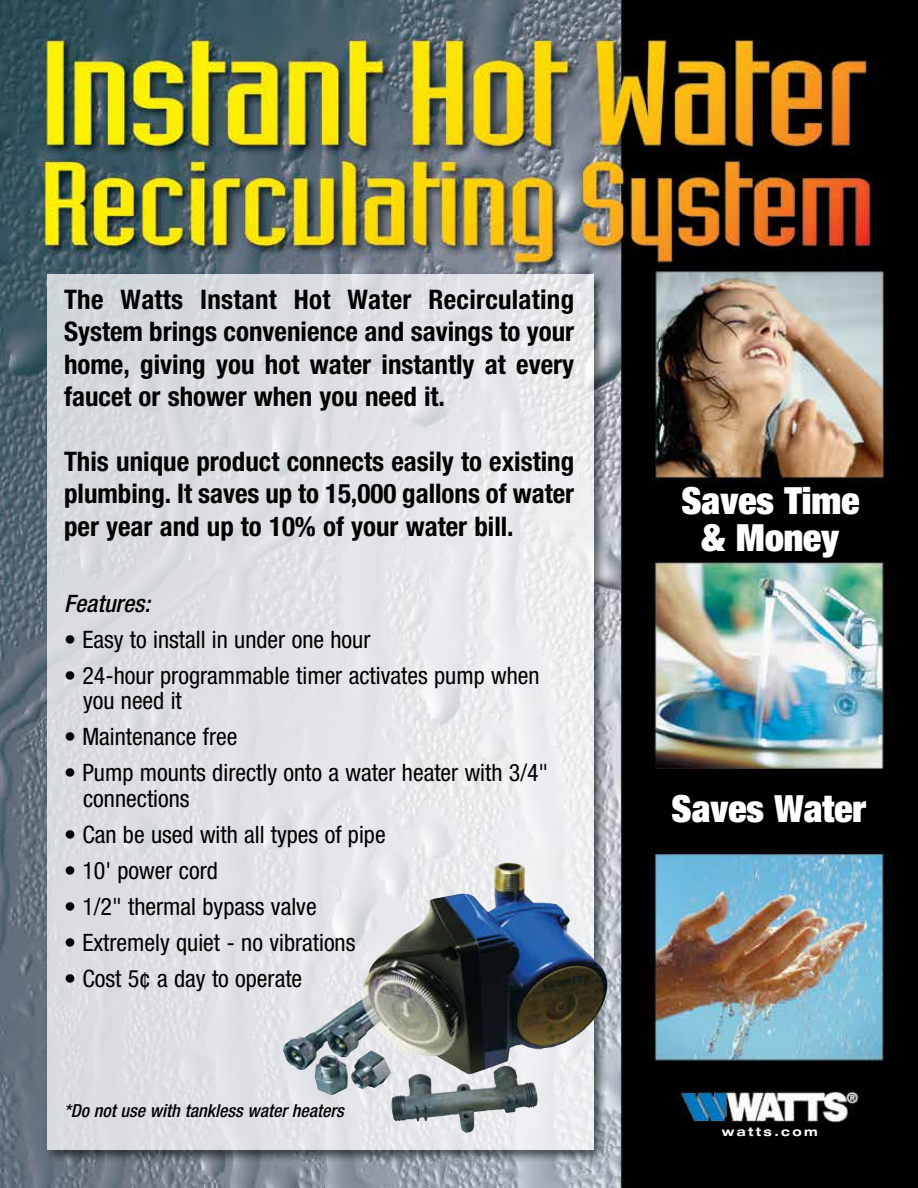
<style>
.page{position:relative;width:918px;height:1188px;background:#fff}
.page>*{position:absolute;margin:0;border:0;box-sizing:border-box;transform-origin:0 0}
.t1{font:900 condensed 37.5px/37.5px "Helvetica Neue LT Std";color:#fff;text-align:center}
.t2{font:700 condensed 27px/32.4px "Helvetica Neue LT Std";color:#000;text-align:justify}
.t3{font:condensed 24px/25.5px "Helvetica Neue LT Std";color:#000}
.t4{font:italic 500 condensed 24px "Helvetica Neue LT Std";color:#000}
.t5{font:italic 500 condensed 18px "Helvetica Neue LT Std";color:#000}
.t6{font:700 expanded 12px "Helvetica Neue LT Std";letter-spacing:.2em;color:#fff}
</style>
<div class="page">
<img style="left:0;top:0;width:918px;height:1188px">
<div style="left:44px;top:271px;width:564px;height:892px;background:#000;opacity:.75"></div>
<svg style="left:47px;top:274px;width:547px;height:876px;background:#dee0e3"></svg>
<img style="left:283px;top:863px;width:325px;height:212px">
<p class="t2" style="left:64px;top:283px;width:512px">The Watts Instant Hot Water Recirculating System brings convenience and savings to your home, giving you hot water instantly at every faucet or shower when you need it.</p>
<p class="t2" style="left:64px;top:445px;width:512px">This unique product connects easily to existing plumbing. It saves up to 15,000 gallons of water per year and up to 10% of your water bill.</p>
<p class="t4" style="left:64px;top:589px;width:88px">Features:</p>
<p class="t3" style="left:64px;top:627px;width:308px">• Easy to install in under one hour</p>
<p class="t3" style="left:83px;top:663px;width:458px;text-indent:-19px">• 24-hour programmable timer activates pump when you need it</p>
<p class="t3" style="left:64px;top:724px;width:175px">• Maintenance free</p>
<p class="t3" style="left:83px;top:760px;width:467px;text-indent:-19px">• Pump mounts directly onto a water heater with 3/4" connections</p>
<p class="t3" style="left:64px;top:822px;width:323px">• Can be used with all types of pipe</p>
<p class="t3" style="left:64px;top:858px;width:155px">• 10' power cord</p>
<p class="t3" style="left:64px;top:894px;width:254px">• 1/2" thermal bypass valve</p>
<p class="t3" style="left:64px;top:930px;width:293px">• Extremely quiet - no vibrations</p>
<p class="t3" style="left:64px;top:966px;width:240px">• Cost 5¢ a day to operate</p>
<p class="t5" style="left:64px;top:1100px;width:281px">*Do not use with tankless water heaters</p>
<h1 class="t1" style="left:681px;top:481px;width:180px">Saves Time &amp; Money</h1>
<h1 class="t1" style="left:672px;top:789px;width:196px">Saves Water</h1>
<p class="t6" style="left:722px;top:1125px;width:98px">watts.com</p>
</div>
